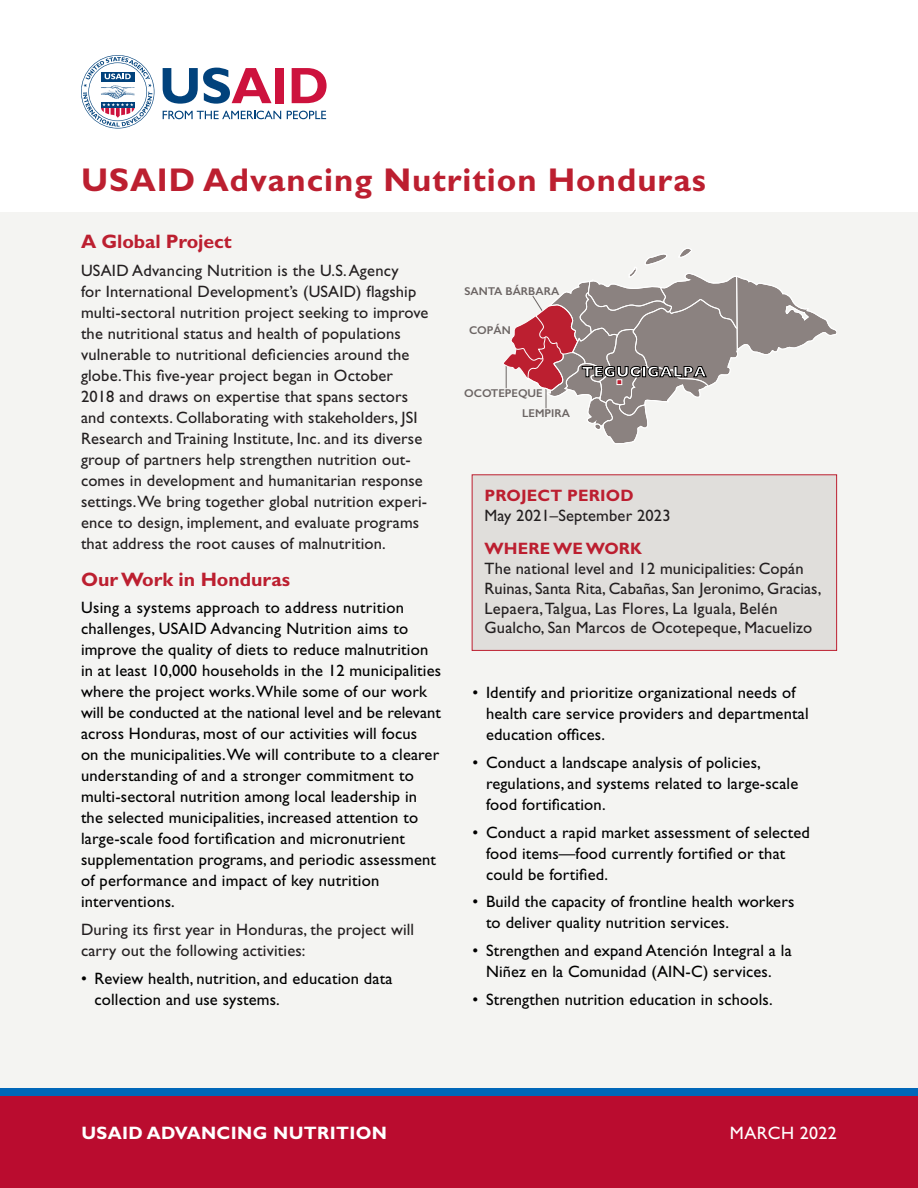
<style>
.page{position:relative;width:918px;height:1188px;background:#fff}
.page>*{position:absolute;margin:0;border:0;box-sizing:border-box;transform-origin:0 0}
.AN_-_Title{font:700 33px "Gill Sans Std";letter-spacing:.03em;color:#bc1f30}
.AN_-_subhead{font:700 19.5px "Gill Sans Std";letter-spacing:-.005em;color:#bc1f30}
.AN_-_Main_text{font:700 18px "Gill Sans Std";letter-spacing:.02em;color:#fff}
.AN_-_Main_text-2{font:18px "Gill Sans Std";letter-spacing:.02em;color:#fff}
.AN_-_Main_text-3{font:16.5px/21px "Gill Sans Std";letter-spacing:.01em;color:#000}
.AN_-_Main_text-4{font:16.5px/21px "Gill Sans Std";letter-spacing:.01em;color:#231f20}
.t1{font:700 16.5px "Gill Sans Std";letter-spacing:.01em;color:#bc1f30}
.t2{font:700 15.15px "Gill Sans";letter-spacing:.025em;color:#fff}
.t3{font:600 11.4px/20.1px "Gill Sans";color:#6b6463}
</style>
<div class="page">
<div style="left:0;top:212px;width:918px;height:878px;background:#f4f4f2"></div>
<div style="left:0;top:1096px;width:918px;height:92px;background:#ba0c2f"></div>
<div style="left:0;top:1089px;width:918px;height:7px;background:#0067b9"></div>
<svg style="left:504px;top:248px;width:333px;height:196px"></svg>
<svg style="left:163px;top:111px;width:118px;height:8px"></svg>
<svg style="left:287px;top:111px;width:39px;height:8px"></svg>
<svg style="left:163px;top:68px;width:109px;height:36px"></svg>
<div style="left:275px;top:68px;width:9px;height:35px;background:#cd123d"></div>
<svg style="left:292px;top:68px;width:35px;height:35px"></svg>
<svg style="left:81px;top:55px;width:73px;height:74px"></svg>
<div style="left:472px;top:474px;width:365px;height:177px;background:#e0dedb;border:1px solid #bc1f30"></div>
<p class="AN_-_Title" style="left:81px;top:161px;width:626px">USAID Advancing Nutrition Honduras</p>
<p class="AN_-_subhead" style="left:81px;top:230px;width:152px">A Global Project</p>
<p class="AN_-_Main_text-4" style="left:81px;top:260px;width:349px">USAID Advancing Nutrition is the U.S. Agency<br>for International Development’s (USAID) flagship multi-sectoral nutrition project seeking to improve the nutritional status and health of populations vulnerable to nutritional deficiencies around the globe. This five-year project began in October 2018 and draws on expertise that spans sectors and contexts. Collaborating with stakeholders, JSI Research and Training Institute, Inc. and its diverse group of partners help strengthen nutrition out&shy;comes in development and humanitarian response settings. We bring together global nutrition experi&shy;ence to design, implement, and evaluate programs that address the root causes of malnutrition.</p>
<p class="AN_-_subhead" style="left:81px;top:567px;width:211px">Our Work in Honduras</p>
<p class="AN_-_Main_text-3" style="left:81px;top:597px;width:362px">Using a systems approach to address nutrition challenges, USAID Advancing Nutrition aims to improve the quality of diets to reduce malnutrition in at least 10,000 households in the 12 municipalities where the project works. While some of our work will be conducted at the national level and be relevant across Honduras, most of our activities will focus<br>on the municipalities. We will contribute to a clearer understanding of and a stronger commitment to multi-sectoral nutrition among local leadership in the selected municipalities, increased attention to large-scale food fortification and micronutrient supplementation programs, and periodic assessment of performance and impact of key nutrition interventions.</p>
<p class="AN_-_Main_text-4" style="left:81px;top:919px;width:335px">During its first year in Honduras, the project will carry out the following activities:</p>
<p class="AN_-_Main_text-3" style="left:94px;top:968px;width:299px;text-indent:-14px">• Review health, nutrition, and education data collection and use systems.</p>
<p class="t3" style="left:464px;top:281px;width:96px">SANTA BÁRBARA</p>
<p class="t3" style="left:469px;top:320px;width:43px">COPÁN</p>
<p class="t2" style="left:582px;top:360px;width:126px">TEGUCIGALPA</p>
<p class="t3" style="left:522px;top:383px;width:49px;text-indent:-58px">OCOTEPEQUE<br>LEMPIRA</p>
<p class="t1" style="left:485px;top:486px;width:151px">PROJECT PERIOD</p>
<p class="AN_-_Main_text-4" style="left:485px;top:505px;width:188px">May 2021–September 2023</p>
<p class="t1" style="left:485px;top:539px;width:159px">WHERE WE WORK</p>
<p class="AN_-_Main_text-4" style="left:485px;top:559px;width:338px;line-height:19.8px">The national level and 12 municipalities: Copán Ruinas, Santa Rita, Cabañas, San Jeronimo, Gracias, Lepaera, Talgua, Las Flores, La Iguala, Belén Gualcho, San Marcos de Ocotepeque, Macuelizo</p>
<p class="AN_-_Main_text-3" style="left:486px;top:682px;width:324px;text-indent:-14px">• Identify and prioritize organizational needs of health care service providers and departmental education offices.</p>
<p class="AN_-_Main_text-3" style="left:486px;top:752px;width:314px;text-indent:-14px">• Conduct a landscape analysis of policies, regulations, and systems related to large-scale food fortification.</p>
<p class="AN_-_Main_text-3" style="left:486px;top:822px;width:325px;text-indent:-14px">• Conduct a rapid market assessment of selected food items—food currently fortified or that could be fortified.</p>
<p class="AN_-_Main_text-3" style="left:486px;top:891px;width:310px;text-indent:-14px">• Build the capacity of frontline health workers to deliver quality nutrition services.</p>
<p class="AN_-_Main_text-3" style="left:472px;top:940px;width:321px;text-align:center">• Strengthen and expand Atención Integral a la<br>Niñez en la Comunidad (AIN-C) services.</p>
<p class="AN_-_Main_text-3" style="left:472px;top:989px;width:302px">• Strengthen nutrition education in schools.</p>
<p class="AN_-_Main_text" style="left:81px;top:1122px;width:307px">USAID ADVANCING NUTRITION</p>
<p class="AN_-_Main_text-2" style="left:730px;top:1122px;width:109px">MARCH 2022</p>
</div>
